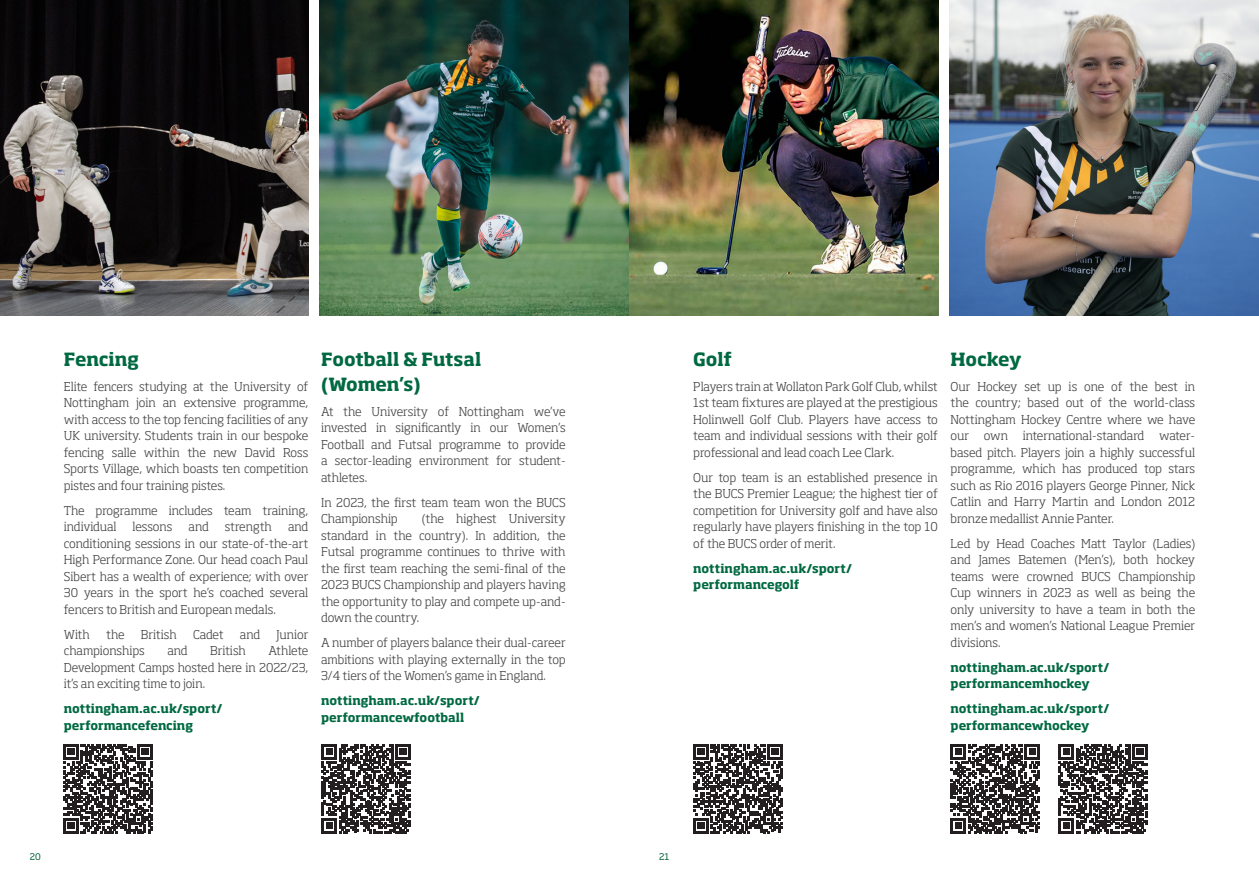
<style>
.page{position:relative;width:1259px;height:893px;background:#fff}
.page>*{position:absolute;margin:0;border:0;box-sizing:border-box;transform-origin:0 0}
.t1{font:700 18px "Soho Std";color:#006942}
.t2{font:300 12px/16.5px "Soho Std";letter-spacing:-.005em;color:#3e3e3f;text-align:justify}
.t3{font:700 12px/16.5px "Soho Std";color:#006942}
.t4{font:9px "Soho Std";color:#005f36}
</style>
<div class="page">
<img style="left:0;top:0;width:1259px;height:316px">
<div style="left:310px;top:0;width:9px;height:326px;background:#fff"></div>
<svg style="left:64px;top:744px;width:88px;height:89px"></svg>
<svg style="left:322px;top:744px;width:89px;height:89px"></svg>
<div style="left:939px;top:0;width:9px;height:326px;background:#fff"></div>
<svg style="left:693px;top:744px;width:89px;height:89px"></svg>
<svg style="left:950px;top:744px;width:89px;height:89px"></svg>
<svg style="left:1058px;top:744px;width:89px;height:89px"></svg>
<p class="t1" style="left:64px;top:347px;width:77px">Fencing</p>
<p class="t2" style="left:64px;top:378px;width:246px">Elite fencers studying at the University of Nottingham join an extensive programme, with access to the top fencing facilities of any UK university. Students train in our bespoke fencing salle within the new David Ross Sports Village, which boasts ten competition pistes and four training pistes.</p>
<p class="t2" style="left:64px;top:502px;width:246px">The programme includes team training, individual</p>
<p class="t2" style="left:64px;top:518px;width:246px;text-indent:224px">and conditioning sessions in our state-of-the-art High Performance Zone. Our head coach Paul Sibert has a wealth of experience; with over 30 years in the sport he’s coached several fencers to British and European medals.</p>
<p class="t2" style="left:64px;top:626px;width:28px">With</p>
<p class="t2" style="left:106px;top:626px;width:20px">the</p>
<p class="t2" style="left:141px;top:626px;width:37px">British</p>
<p class="t2" style="left:193px;top:626px;width:32px">Cadet</p>
<p class="t2" style="left:240px;top:626px;width:22px">and</p>
<p class="t2" style="left:277px;top:626px;width:33px">Junior</p>
<p class="t2" style="left:64px;top:642px;width:82px">championships</p>
<p class="t2" style="left:167px;top:642px;width:22px">and</p>
<p class="t2" style="left:210px;top:642px;width:37px">British</p>
<p class="t2" style="left:133px;top:518px;width:41px">lessons</p>
<p class="t2" style="left:188px;top:518px;width:22px">and</p>
<p class="t2" style="left:225px;top:518px;width:49px">strength</p>
<p class="t2" style="left:64px;top:642px;width:246px;text-indent:205px">Athlete Development Camps hosted here in 2022/23, it’s an exciting time to join.</p>
<p class="t3" style="left:64px;top:700px;width:160px">nottingham.ac.uk/sport/ performancefencing</p>
<p class="t1" style="left:321px;top:347px;width:162px">Football &amp; Futsal</p>
<p class="t1" style="left:321px;top:372px;width:101px">(Women’s)</p>
<p class="t2" style="left:321px;top:403px;width:246px">At the University of Nottingham we’ve invested in significantly in our Women’s Football and Futsal programme to provide a sector-leading environment for student&shy;athletes.</p>
<p class="t2" style="left:321px;top:494px;width:246px">In 2023, the first team team won the BUCS<br>Championship</p>
<p class="t2" style="left:321px;top:510px;width:246px;text-indent:101px">(the highest University standard in the country). In addition, the Futsal programme continues to thrive with the first team reaching the semi-final of the 2023 BUCS Championship and players having the opportunity to play and compete up-and&shy;down the country.</p>
<p class="t2" style="left:321px;top:634px;width:246px">A number of players balance their dual-career ambitions with playing externally in the top 3/4 tiers of the Women’s game in England.</p>
<p class="t3" style="left:321px;top:692px;width:160px">nottingham.ac.uk/sport/ performancewfootball</p>
<p class="t4" style="left:30px;top:851px;width:13px">20</p>
<p class="t1" style="left:693px;top:347px;width:40px">Golf</p>
<p class="t2" style="left:693px;top:378px;width:246px">Players train at Wollaton Park Golf Club, whilst 1st team fixtures are played at the prestigious Holinwell Golf Club. Players have access to team and individual sessions with their golf professional and lead coach Lee Clark.</p>
<p class="t2" style="left:693px;top:469px;width:246px">Our top team is an established presence in the BUCS Premier League; the highest tier of competition for University golf and have also regularly have players finishing in the top 10 of the BUCS order of merit.</p>
<p class="t3" style="left:693px;top:560px;width:160px">nottingham.ac.uk/sport/ performancegolf</p>
<p class="t1" style="left:950px;top:347px;width:73px">Hockey</p>
<p class="t2" style="left:950px;top:378px;width:246px">Our Hockey set up is one of the best in the country; based out of the world-class Nottingham Hockey Centre where we have our own international-standard water&shy;based pitch. Players join a highly successful programme, which has produced top stars such as Rio 2016 players George Pinner, Nick Catlin and Harry Martin and London 2012 bronze medallist Annie Panter.</p>
<p class="t2" style="left:950px;top:535px;width:246px">Led by Head Coaches Matt Taylor (Ladies) and James Batemen (Men’s), both hockey teams were crowned BUCS Championship Cup winners in 2023 as well as being the only university to have a team in both the men’s and women’s National League Premier divisions.</p>
<p class="t3" style="left:950px;top:659px;width:160px">nottingham.ac.uk/sport/ performancemhockey</p>
<p class="t3" style="left:950px;top:700px;width:160px">nottingham.ac.uk/sport/ performancewhockey</p>
<p class="t4" style="left:659px;top:851px;width:12px">21</p>
</div>
